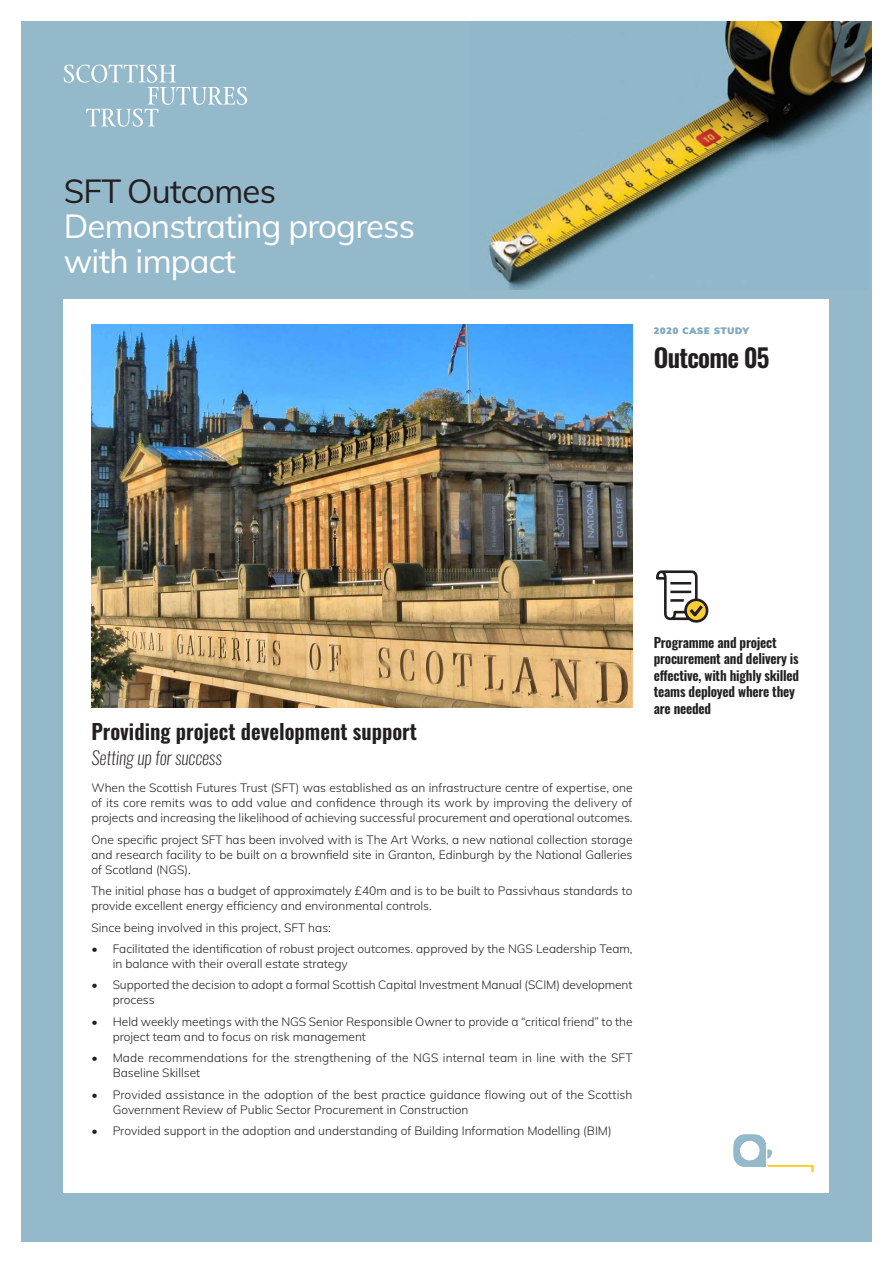
<style>
.page{position:relative;width:893px;height:1263px;background:#fff}
.page>*{position:absolute;margin:0;border:0;box-sizing:border-box;transform-origin:0 0}
.t1{font:33px/35px "Muli";letter-spacing:-.025em;color:#fff}
.t2{font:33px "Muli";letter-spacing:-.025em;color:#231f20}
.t3{font:600 25.5px "Oswald";letter-spacing:-.03em;color:#231f20}
.t4{font:600 21px "Oswald";color:#231f20}
.t5{font:italic 200 18px "Oswald";color:#231f20}
.t6{font:600 13.5px/16.5px "Oswald";letter-spacing:-.015em;color:#231f20}
.t7{font:300 12px/15px "Muli";color:#231f20}
.t8{font:900 9px "Muli";letter-spacing:.1em;color:#82acc0}
</style>
<div class="page">
<div style="left:21px;top:21px;width:851px;height:1221px;background:#93b9ca"></div>
<img style="left:488px;top:21px;width:384px;height:269px">
<div style="left:64px;top:299px;width:765px;height:893px;background:#fff"></div>
<img style="left:91px;top:325px;width:541px;height:382px">
<svg style="left:64px;top:65px;width:183px;height:62px"></svg>
<svg style="left:733px;top:1134px;width:80px;height:38px"></svg>
<svg style="left:656px;top:570px;width:53px;height:53px"></svg>
<h1 class="t2" style="left:64px;top:167px;width:214px">SFT Outcomes</h1>
<h1 class="t1" style="left:64px;top:207px;width:353px">Demonstrating progress with impact</h1>
<p class="t8" style="left:654px;top:324px;width:96px">2020 CASE STUDY</p>
<h2 class="t3" style="left:654px;top:344px;width:117px">Outcome 05</h2>
<h3 class="t4" style="left:91px;top:721px;width:327px">Providing project development support</h3>
<h3 class="t5" style="left:91px;top:748px;width:132px">Setting up for success</h3>
<p class="t7" style="left:91px;top:780px;width:543px;text-align:justify">When the Scottish Futures Trust (SFT) was established as an infrastructure centre of expertise, one of its core remits was to add value and confidence through its work by improving the delivery of projects and increasing the likelihood of achieving successful procurement and operational outcomes.</p>
<p class="t7" style="left:91px;top:831px;width:543px;text-align:justify">One specific project SFT has been involved with is The Art Works, a new national collection storage and research facility to be built on a brownfield site in Granton, Edinburgh by the National Galleries of Scotland (NGS).</p>
<p class="t7" style="left:91px;top:883px;width:543px">The initial phase has a budget of approximately £40m and is to be built to Passivhaus standards to provide excellent energy efficiency and environmental controls.</p>
<p class="t7" style="left:91px;top:919px;width:241px">Since being involved in this project, SFT has:</p>
<p class="t7" style="left:113px;top:941px;width:521px;text-indent:-21px">• Facilitated the identification of robust project outcomes. approved by the NGS Leadership Team, in balance with their overall estate strategy</p>
<p class="t7" style="left:113px;top:977px;width:521px;text-indent:-21px">• Supported the decision to adopt a formal Scottish Capital Investment Manual (SCIM) development process</p>
<p class="t7" style="left:113px;top:1013px;width:521px;text-indent:-21px">• Held weekly meetings with the NGS Senior Responsible Owner to provide a “critical friend” to the project team and to focus on risk management</p>
<p class="t7" style="left:113px;top:1050px;width:521px;text-indent:-21px">• Made recommendations for the strengthening of the NGS internal team in line with the SFT<br>Baseline Skillset</p>
<p class="t7" style="left:113px;top:1086px;width:521px;text-indent:-21px">• Provided assistance in the adoption of the best practice guidance flowing out of the Scottish<br>Government Review of Public Sector Procurement in Construction</p>
<p class="t7" style="left:91px;top:1122px;width:522px">• Provided support in the adoption and understanding of Building Information Modelling (BIM)</p>
<p class="t6" style="left:654px;top:635px;width:147px">Programme and project procurement and delivery is effective, with highly skilled teams deployed where they are needed</p>
</div>
